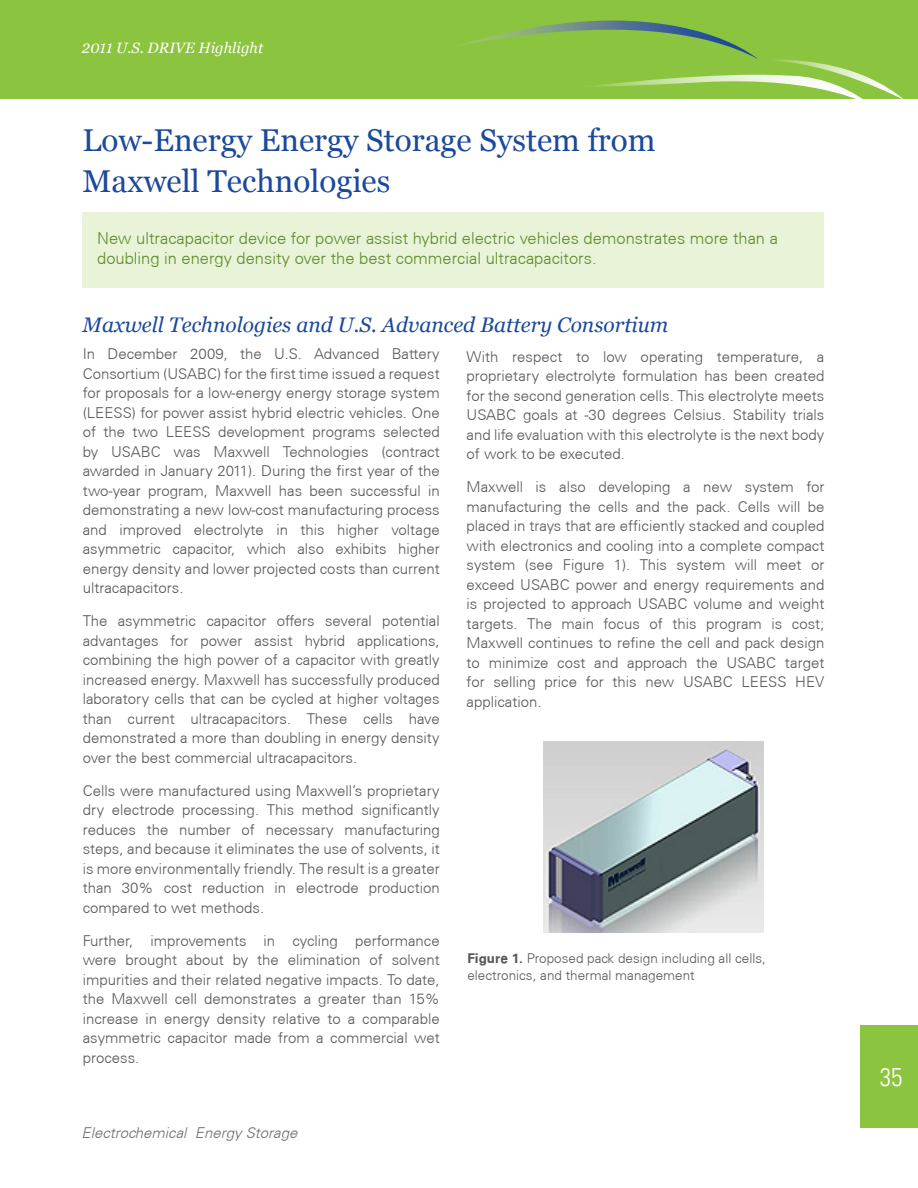
<style>
.page{position:relative;width:918px;height:1188px;background:#fff}
.page>*{position:absolute;margin:0;border:0;box-sizing:border-box;transform-origin:0 0}
.t1{font:31.5px/40.5px "Georgia";color:#1b499b}
.t2{font:300 condensed 25.5px "Univers LT";color:#fff}
.t3{font:italic 21px "Georgia";color:#1b499b}
.sub-title{font:300 16.5px/19.8px "Univers CE";color:#5e8c2a}
.body{font:300 15px/19.5px "Univers CE";color:#57585a;text-align:justify}
.t4{font:italic 300 15px "Univers CE";color:#6c6d70}
.t5{font:italic 15px "Georgia";color:#fff}
.body-2{font:300 13.5px/16.5px "Univers CE";color:#57585a}
.s1{font-weight:700}
</style>
<div class="page">
<div style="left:0;top:0;width:918px;height:99px;background:#8bc43f"></div>
<div style="left:861px;top:1025px;width:57px;height:102px;background:#8bc43f"></div>
<svg style="left:458px;top:20px;width:445px;height:79px"></svg>
<div style="left:82px;top:212px;width:742px;height:76px;background:#e8f3d8"></div>
<img style="left:543px;top:742px;width:220px;height:190px">
<p class="t5" style="left:82px;top:40px;width:183px">2011 U.S. DRIVE Highlight</p>
<p class="t1" style="left:82px;top:120px;width:575px">Low-Energy Energy Storage System from<br>Maxwell Technologies</p>
<p class="sub-title" style="left:97px;top:229px;width:682px">New ultracapacitor device for power assist hybrid electric vehicles demonstrates more than a doubling in energy density over the best commercial ultracapacitors.</p>
<p class="t3" style="left:83px;top:312px;width:587px">Maxwell Technologies and U.S. Advanced Battery Consortium</p>
<p class="body" style="left:83px;top:344px;width:359px">In December 2009, the U.S. Advanced Battery Consortium (USABC) for the first time issued a request for proposals for a low-energy energy storage system (LEESS) for power assist hybrid electric vehicles. One of the two LEESS development programs selected by USABC was Maxwell Technologies (contract awarded in January 2011). During the first year of the two-year program, Maxwell has been successful in demonstrating a new low-cost manufacturing process and improved electrolyte in this higher voltage asymmetric capacitor, which also exhibits higher energy density and lower projected costs than current ultracapacitors.</p>
<p class="body" style="left:83px;top:611px;width:359px">The asymmetric capacitor offers several potential advantages for power assist hybrid applications, combining the high power of a capacitor with greatly increased energy. Maxwell has successfully produced laboratory cells that can be cycled at higher voltages than current ultracapacitors. These cells have demonstrated a more than doubling in energy density over the best commercial ultracapacitors.</p>
<p class="body" style="left:83px;top:781px;width:359px">Cells were manufactured using Maxwell’s proprietary dry electrode processing. This method significantly reduces the number of necessary manufacturing steps, and because it eliminates the use of solvents, it is more environmentally friendly. The result is a greater than 30% cost reduction in electrode production compared to wet methods.</p>
<p class="body" style="left:83px;top:931px;width:359px">Further, improvements in cycling performance were brought about by the elimination of solvent impurities and their related negative impacts. To date, the Maxwell cell demonstrates a greater than 15% increase in energy density relative to a comparable asymmetric capacitor made from a commercial wet process.</p>
<p class="t4" style="left:82px;top:1124px;width:217px">Electrochemical Energy Storage</p>
<p class="body" style="left:467px;top:347px;width:359px">With respect to low operating temperature, a proprietary electrolyte formulation has been created for the second generation cells. This electrolyte meets USABC goals at -30 degrees Celsius. Stability trials and life evaluation with this electrolyte is the next body of work to be executed.</p>
<p class="body" style="left:467px;top:478px;width:359px">Maxwell is also developing a new system for manufacturing the cells and the pack. Cells will be placed in trays that are efficiently stacked and coupled with electronics and cooling into a complete compact system (see Figure 1). This system will meet or exceed USABC power and energy requirements and is projected to approach USABC volume and weight targets. The main focus of this program is cost; Maxwell continues to refine the cell and pack design to minimize cost and approach the USABC target for selling price for this new USABC LEESS HEV application.</p>
<p class="body-2" style="left:467px;top:950px;width:300px"><span class="s1">Figure 1.</span> Proposed pack design including all cells, electronics, and thermal management</p>
<h2 class="t2" style="left:880px;top:1062px;width:24px">35</h2>
</div>
